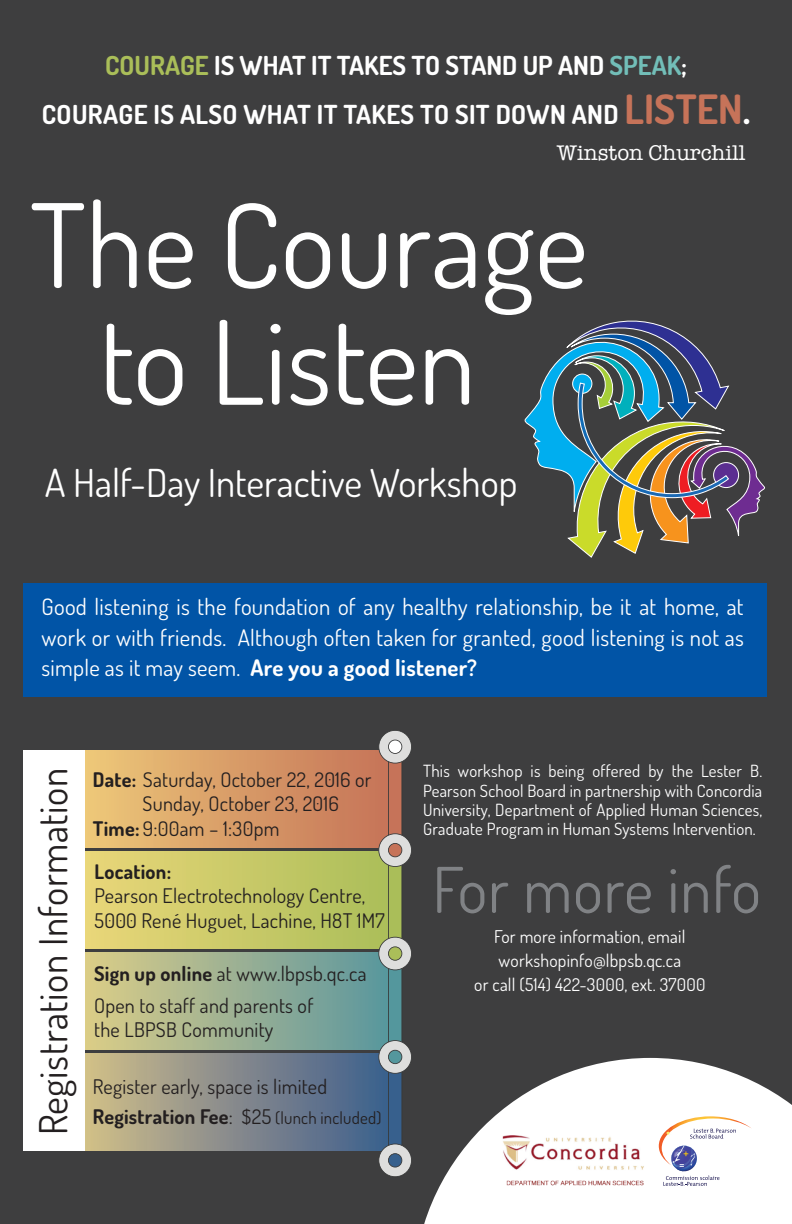
<style>
.page{position:relative;width:792px;height:1224px;background:#3e3e3f}
.page>*{position:absolute;margin:0;border:0;box-sizing:border-box;transform-origin:0 0}
.t1{font:116.2px/116.7px "Dosis";color:#fff;text-align:center}
.t2{font:63.1px "Dosis";letter-spacing:.015em;color:#808285}
.t3{font:38.7px "Dosis";letter-spacing:.015em;color:#231f20}
.t4{font:38.6px "Dosis";color:#fff}
.t5{font:700 26.2px/48.5px "Dosis";color:#fff;text-align:center}
.t6{font:22.7px/30.2px "Dosis";letter-spacing:.015em;color:#fff;text-align:justify}
.t7{font:21.8px "American Typewriter";color:#fff}
.t8{font:20.2px/30.2px "Dosis";letter-spacing:.015em;color:#231f20}
.t9{font:700 20.2px "Dosis";letter-spacing:.015em;color:#231f20}
.t10{font:17.6px/24.4px "Dosis";letter-spacing:.015em;color:#fff;text-align:center}
.t11{font:16.8px/19.3px "Dosis";letter-spacing:.015em;color:#fff;text-align:justify}
.s1{color:#aabe59}
.s2{color:#72beb8}
.s3{font-size:40.4px;color:#c67359}
.s4{font-size:40.4px}
.s5{font-weight:700}
.s6{font-size:16.8px}
</style>
<div class="page">
<svg style="left:424px;top:1058px;width:368px;height:166px;fill:#fff"></svg>
<svg style="left:85px;top:751px;width:293px;height:96px;background:#d99e68"></svg>
<svg style="left:85px;top:852px;width:293px;height:97px;background:#cbca69"></svg>
<svg style="left:85px;top:953px;width:293px;height:97px;background:#9db292"></svg>
<svg style="left:85px;top:1054px;width:293px;height:97px;background:#888d8b"></svg>
<div style="left:23px;top:583px;width:744px;height:113px;background:#0154a6"></div>
<svg style="left:659px;top:1116px;width:93px;height:70px;background:#eae6e9"></svg>
<img style="left:502px;top:1136px;width:147px;height:51px">
<div style="left:24px;top:751px;width:61px;height:400px;background:#fff"></div>
<svg style="left:378px;top:730px;width:33px;height:447px"></svg>
<svg style="left:524px;top:320px;width:241px;height:238px"></svg>
<p class="t5" style="left:42px;top:41px;width:710px"><span class="s1">COURAGE</span> IS WHAT IT TAKES TO STAND UP AND <span class="s2">SPEAK</span>;<br>COURAGE IS ALSO WHAT IT TAKES TO SIT DOWN AND <span class="s3">LISTEN</span><span class="s4">.</span></p>
<p class="t7" style="left:557px;top:136px;width:190px">Winston Churchill</p>
<h1 class="t1" style="left:30px;top:184px;width:560px">The Courage to Listen</h1>
<h3 class="t4" style="left:45px;top:457px;width:474px">A Half-Day Interactive Workshop</h3>
<p class="t6" style="left:42px;top:591px;width:704px">Good listening is the foundation of any healthy relationship, be it at home, at work or with friends. Although often taken for granted, good listening is not as simple as it may seem. <span class="s5">Are you a good listener?</span></p>
<h3 class="t3" style="left:28px;top:1135px;width:369px;rotate:-90deg">Registration Information</h3>
<p class="t8" style="left:93px;top:764px;width:280px"><span class="s5">Date:</span> Saturday, October 22, 2016 or</p>
<p class="t8" style="left:143px;top:788px;width:198px">Sunday, October 23, 2016</p>
<p class="t8" style="left:93px;top:813px;width:188px"><span class="s5">Time:</span> 9:00am – 1:30pm</p>
<p class="t9" style="left:95px;top:859px;width:78px">Location:</p>
<p class="t8" style="left:95px;top:883px;width:292px;line-height:24.2px">Pearson Electrotechnology Centre,<br>5000 René Huguet, Lachine, H8T 1M7</p>
<p class="t8" style="left:94px;top:957px;width:274px;line-height:31.8px"><span class="s5">Sign up online</span> at www.lbpsb.qc.ca<br>Open to staff and parents of</p>
<p class="t8" style="left:94px;top:1014px;width:181px">the LBPSB Community</p>
<p class="t8" style="left:93px;top:1071px;width:290px">Register early, space is limited<br><span class="s5">Registration Fee</span>: $25 <span class="s6">(lunch included)</span></p>
<p class="t11" style="left:423px;top:761px;width:341px">This workshop is being offered by the Lester B.<br>Pearson School Board in partnership with Concordia University, Department of Applied Human Sciences, Graduate Program in Human Systems Intervention.</p>
<h2 class="t2" style="left:432px;top:848px;width:330px">For more info</h2>
<p class="t10" style="left:474px;top:923px;width:233px">For more information, email workshopinfo@lbpsb.qc.ca<br>or call (514) 422-3000, ext. 37000</p>
</div>
